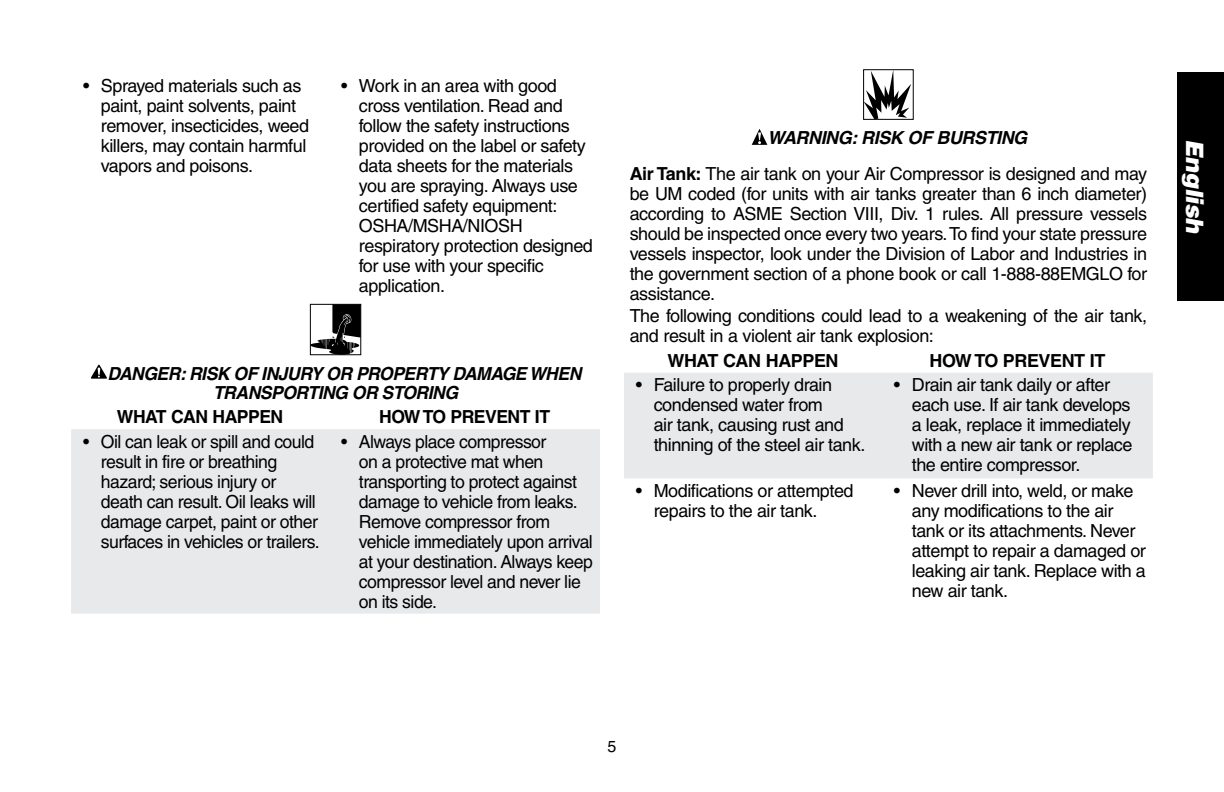
<style>
.page{position:relative;width:1224px;height:792px;background:#fff}
.page>*{position:absolute;margin:0;border:0;box-sizing:border-box;transform-origin:0 0}
.t1{font:italic 900 24px "Helvetica";color:#fff}
.t2{font:18px/20px "Helvetica";letter-spacing:-.025em;color:#000}
.t3{font:italic 700 18px "Helvetica";letter-spacing:-.03em;color:#000}
.t4{font:700 18px "Helvetica";letter-spacing:-.03em;color:#000}
.s1{font-weight:700;font-style:italic}
.s2{font-weight:700}
</style>
<div class="page">
<div style="left:1177px;top:72px;width:47px;height:228px;background:#000"></div>
<div style="left:71px;top:429px;width:529px;height:185px;background:#e7e9ea"></div>
<svg style="left:312px;top:306px;width:47px;height:47px"></svg>
<div style="left:310px;top:304px;width:51px;height:51px;border:1px solid #000"></div>
<svg style="left:91px;top:365px;width:16px;height:14px"></svg>
<div style="left:624px;top:373px;width:529px;height:105px;background:#e7e9ea"></div>
<svg style="left:865px;top:71px;width:46px;height:47px"></svg>
<div style="left:863px;top:69px;width:51px;height:51px;border:1px solid #000"></div>
<svg style="left:752px;top:129px;width:15px;height:15px"></svg>
<p class="t2" style="left:101px;top:76px;width:210px;text-indent:-18px">• Sprayed materials such as paint, paint solvents, paint remover, insecticides, weed killers, may contain harmful vapors and poisons.</p>
<p class="t2" style="left:359px;top:76px;width:235px;text-indent:-18px">• Work in an area with good cross ventilation. Read and follow the safety instructions provided on the label or safety data sheets for the materials you are spraying. Always use certified safety equipment:<br>OSHA/MSHA/NIOSH respiratory protection designed for use with your specific application.</p>
<p class="t3" style="left:108px;top:362px;width:259px">DANGER: RISK OF INJUR Y OR PROP-ER-T</p>
<p class="t3" style="left:437px;top:362px;width:67px">Y DA MAGE</p>
<p class="t3" style="left:529px;top:362px;width:30px">WHEN</p>
<p class="t3" style="left:213px;top:382px;width:24px">TRANS</p>
<p class="t3" style="left:271px;top:382px;width:24px">PORTING</p>
<p class="t3" style="left:352px;top:382px;width:42px">OR STORING</p>
<p class="t4" style="left:117px;top:406px;width:108px">WHAT CAN HAPPE</p>
<p class="t4" style="left:271px;top:406px;width:14px">N</p>
<p class="t4" style="left:379px;top:406px;width:107px">HOW TO PREVE</p>
<p class="t4" style="left:508px;top:406px;width:44px">NT IT</p>
<p class="t2" style="left:101px;top:431px;width:220px;text-indent:-18px">• Oil can leak or spill and could result in fire or breathing hazard; serious injury or death can result. Oil leaks will damage carpet, paint or other surfaces in vehicles or trailers.</p>
<p class="t2" style="left:359px;top:431px;width:235px;text-indent:-18px">• Always place compressor<br>on a protective mat when transporting to protect against damage to vehicle from leaks.<br>Remove compressor from vehicle immediately upon arrival at your destination. Always keep compressor level and never lie on its side.</p>
<p class="t2" style="left:630px;top:120px;width:519px;line-height:36px;text-indent:138px"><span class="s1">WARNING: RISK OF BURSTING<br></span><span class="s2">AIR TANK:</span> The air tank on your Air Compressor is designed and may</p>
<p class="t2" style="left:630px;top:184px;width:519px;text-align:justify">be UM coded (for units with air tanks greater than 6 inch diameter) according to ASME Section VIII, Div. 1 rules. All pressure vessels should be inspected once every two years. To find your state pressure vessels inspector, look under the Division of Labor and Industries in the government section of a phone book or call 1-888-88EMGLO for assistance.</p>
<p class="t2" style="left:630px;top:306px;width:519px">The following conditions could lead to a weakening of the air tank, and result in a violent air tank explosion:</p>
<p class="t4" style="left:667px;top:350px;width:111px">WHAT CAN HAPPE</p>
<p class="t4" style="left:826px;top:350px;width:14px">N</p>
<p class="t4" style="left:930px;top:350px;width:110px">HOW TO PREVE</p>
<p class="t4" style="left:1062px;top:350px;width:45px">NT IT</p>
<p class="t2" style="left:654px;top:375px;width:213px;text-indent:-18px">• Failure to properly drain condensed water from<br>air tank, causing rust and thinning of the steel air tank.</p>
<p class="t2" style="left:912px;top:375px;width:222px;text-indent:-18px">• Drain air tank daily or after each use. If air tank develops a leak, replace it immediately with a new air tank or replace the entire compressor.</p>
<p class="t2" style="left:654px;top:481px;width:201px;text-indent:-18px">• Modifications or attempted repairs to the air tank.</p>
<p class="t2" style="left:912px;top:481px;width:236px;text-indent:-18px">• Never drill into, weld, or make any modifications to the air tank or its attachments. Never attempt to repair a damaged or leaking air tank. Replace with a new air tank.</p>
<h1 class="t1" style="left:1211px;top:139px;width:97px;rotate:90deg">English</h1>
</div>
